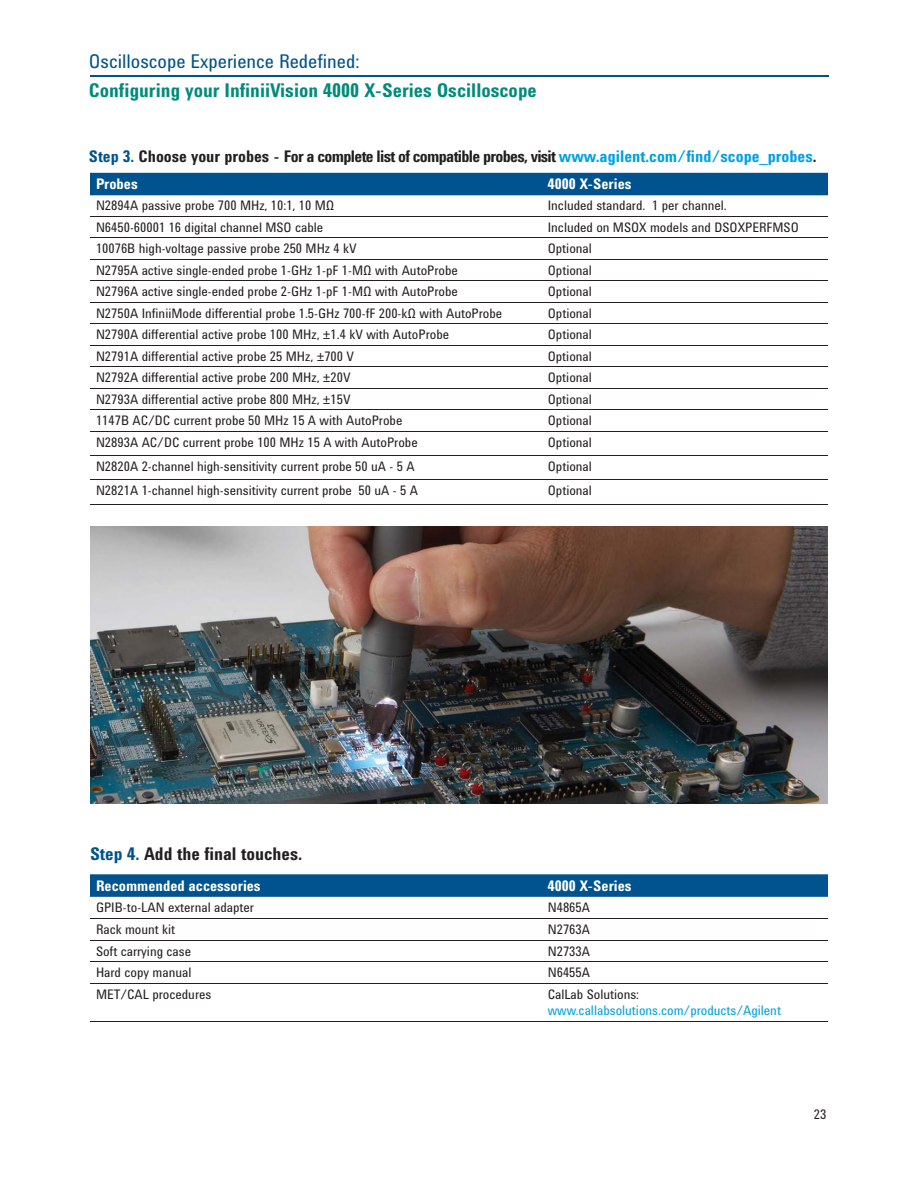
<style>
.page{position:relative;width:918px;height:1188px;background:#fff}
.page>*{position:absolute;margin:0;border:0;box-sizing:border-box;transform-origin:0 0}
.t1{font:700 19.5px "Agilent Condensed CFF";color:#008b7a}
.t2{font:19.5px "Agilent Condensed CFF";color:#00538e}
.t3{font:700 18px "Agilent Condensed CFF";color:#231f20}
.t4{font:700 16.5px "Agilent Condensed CFF";color:#231f20}
.t5{font:700 15px "Agilent Condensed CFF";color:#fff}
.t6{font:13.5px "Agilent Condensed CFF";color:#231f20}
.t7{font:13.5px "Agilent Condensed CFF";color:#00a0e3}
.s1{color:#00538e}
.s2{color:#00a0e3}
</style>
<div class="page">
<div style="left:90px;top:173px;width:738px;height:22px;background:#00538e"></div>
<hr style="left:90px;top:216px;width:738px;height:1px;background:#231f20">
<hr style="left:90px;top:237px;width:738px;height:1px;background:#231f20">
<hr style="left:90px;top:259px;width:738px;height:1px;background:#231f20">
<hr style="left:90px;top:280px;width:738px;height:1px;background:#231f20">
<hr style="left:90px;top:302px;width:738px;height:1px;background:#231f20">
<hr style="left:90px;top:323px;width:738px;height:1px;background:#231f20">
<hr style="left:90px;top:345px;width:738px;height:1px;background:#231f20">
<hr style="left:90px;top:366px;width:738px;height:1px;background:#231f20">
<hr style="left:90px;top:388px;width:738px;height:1px;background:#231f20">
<hr style="left:90px;top:409px;width:738px;height:1px;background:#231f20">
<hr style="left:90px;top:431px;width:738px;height:1px;background:#231f20">
<hr style="left:90px;top:455px;width:738px;height:1px;background:#231f20">
<hr style="left:90px;top:480px;width:738px;height:1px;background:#231f20">
<hr style="left:90px;top:504px;width:738px;height:1px;background:#231f20">
<img style="left:91px;top:526px;width:736px;height:277px">
<svg style="left:90px;top:874px;width:738px;height:23px;background:#055690"></svg>
<hr style="left:90px;top:919px;width:738px;height:1px;background:#231f20">
<hr style="left:90px;top:940px;width:738px;height:1px;background:#231f20">
<hr style="left:90px;top:962px;width:738px;height:1px;background:#231f20">
<hr style="left:90px;top:983px;width:738px;height:1px;background:#231f20">
<hr style="left:90px;top:1021px;width:738px;height:1px;background:#231f20">
<hr style="left:90px;top:76px;width:738px;height:1px;background:#00538e">
<h1 class="t2" style="left:89px;top:54px;width:272px">Oscilloscope Experience Redefined:</h1>
<h1 class="t1" style="left:89px;top:83px;width:449px">Configuring your InfiniiVision 4000 X-Series Oscilloscope</h1>
<p class="t4" style="left:89px;top:151px;width:729px"><span class="s1">Step 3.</span> Choose your probes - For a complete list of compatible probes, visit <span class="s2">www.agilent.com/find/scope_probes</span>.</p>
<p class="t5" style="left:96px;top:179px;width:43px">Probes</p>
<p class="t5" style="left:548px;top:179px;width:85px">4000 X-Series</p>
<p class="t6" style="left:96px;top:201px;width:240px">N2894A passive probe 700 MHz, 10:1, 10 MΩ</p>
<p class="t6" style="left:548px;top:201px;width:181px">Included standard. 1 per channel.</p>
<p class="t6" style="left:96px;top:222px;width:229px">N6450-60001 16 digital channel MSO cable</p>
<p class="t6" style="left:548px;top:222px;width:252px">Included on MSOX models and DSOXPERFMSO</p>
<p class="t6" style="left:96px;top:244px;width:262px">10076B high-voltage passive probe 250 MHz 4 kV</p>
<p class="t6" style="left:548px;top:244px;width:46px">Optional</p>
<p class="t6" style="left:96px;top:265px;width:363px">N2795A active single-ended probe 1-GHz 1-pF 1-MΩ with AutoProbe</p>
<p class="t6" style="left:548px;top:265px;width:46px">Optional</p>
<p class="t6" style="left:96px;top:287px;width:363px">N2796A active single-ended probe 2-GHz 1-pF 1-MΩ with AutoProbe</p>
<p class="t6" style="left:548px;top:287px;width:46px">Optional</p>
<p class="t6" style="left:96px;top:308px;width:408px">N2750A InfiniiMode differential probe 1.5-GHz 700-fF 200-kΩ with AutoProbe</p>
<p class="t6" style="left:548px;top:308px;width:46px">Optional</p>
<p class="t6" style="left:96px;top:330px;width:355px">N2790A differential active probe 100 MHz, ±1.4 kV with AutoProbe</p>
<p class="t6" style="left:548px;top:330px;width:46px">Optional</p>
<p class="t6" style="left:96px;top:351px;width:260px">N2791A differential active probe 25 MHz, ±700 V</p>
<p class="t6" style="left:548px;top:351px;width:46px">Optional</p>
<p class="t6" style="left:96px;top:373px;width:256px">N2792A differential active probe 200 MHz, ±20V</p>
<p class="t6" style="left:548px;top:373px;width:46px">Optional</p>
<p class="t6" style="left:96px;top:394px;width:256px">N2793A differential active probe 800 MHz, ±15V</p>
<p class="t6" style="left:548px;top:394px;width:46px">Optional</p>
<p class="t6" style="left:96px;top:415px;width:308px">1147B AC/DC current probe 50 MHz 15 A with AutoProbe</p>
<p class="t6" style="left:548px;top:415px;width:46px">Optional</p>
<p class="t6" style="left:96px;top:437px;width:323px">N2893A AC/DC current probe 100 MHz 15 A with AutoProbe</p>
<p class="t6" style="left:548px;top:437px;width:46px">Optional</p>
<p class="t6" style="left:96px;top:461px;width:320px">N2820A 2-channel high-sensitivity current probe 50 uA - 5 A</p>
<p class="t6" style="left:548px;top:461px;width:46px">Optional</p>
<p class="t6" style="left:96px;top:486px;width:324px">N2821A 1-channel high-sensitivity current probe 50 uA - 5 A</p>
<p class="t6" style="left:548px;top:486px;width:46px">Optional</p>
<h2 class="t3" style="left:90px;top:847px;width:214px"><span class="s1">Step 4.</span> Add the final touches.</h2>
<p class="t5" style="left:96px;top:880px;width:166px">Recommended accessories</p>
<p class="t5" style="left:548px;top:880px;width:85px">4000 X-Series</p>
<p class="t6" style="left:96px;top:902px;width:160px">GPIB-to-LAN external adapter</p>
<p class="t6" style="left:548px;top:902px;width:44px">N4865A</p>
<p class="t6" style="left:96px;top:925px;width:81px">Rack mount kit</p>
<p class="t6" style="left:548px;top:925px;width:44px">N2763A</p>
<p class="t6" style="left:96px;top:946px;width:97px">Soft carrying case</p>
<p class="t6" style="left:548px;top:946px;width:44px">N2733A</p>
<p class="t6" style="left:96px;top:968px;width:97px">Hard copy manual</p>
<p class="t6" style="left:548px;top:968px;width:44px">N6455A</p>
<p class="t6" style="left:96px;top:989px;width:117px">MET/CAL procedures</p>
<p class="t6" style="left:548px;top:989px;width:93px">CalLab Solutions:</p>
<p class="t7" style="left:548px;top:1006px;width:235px">www.callabsolutions.com/products/Agilent</p>
<p class="t6" style="left:814px;top:1109px;width:14px">23</p>
</div>
